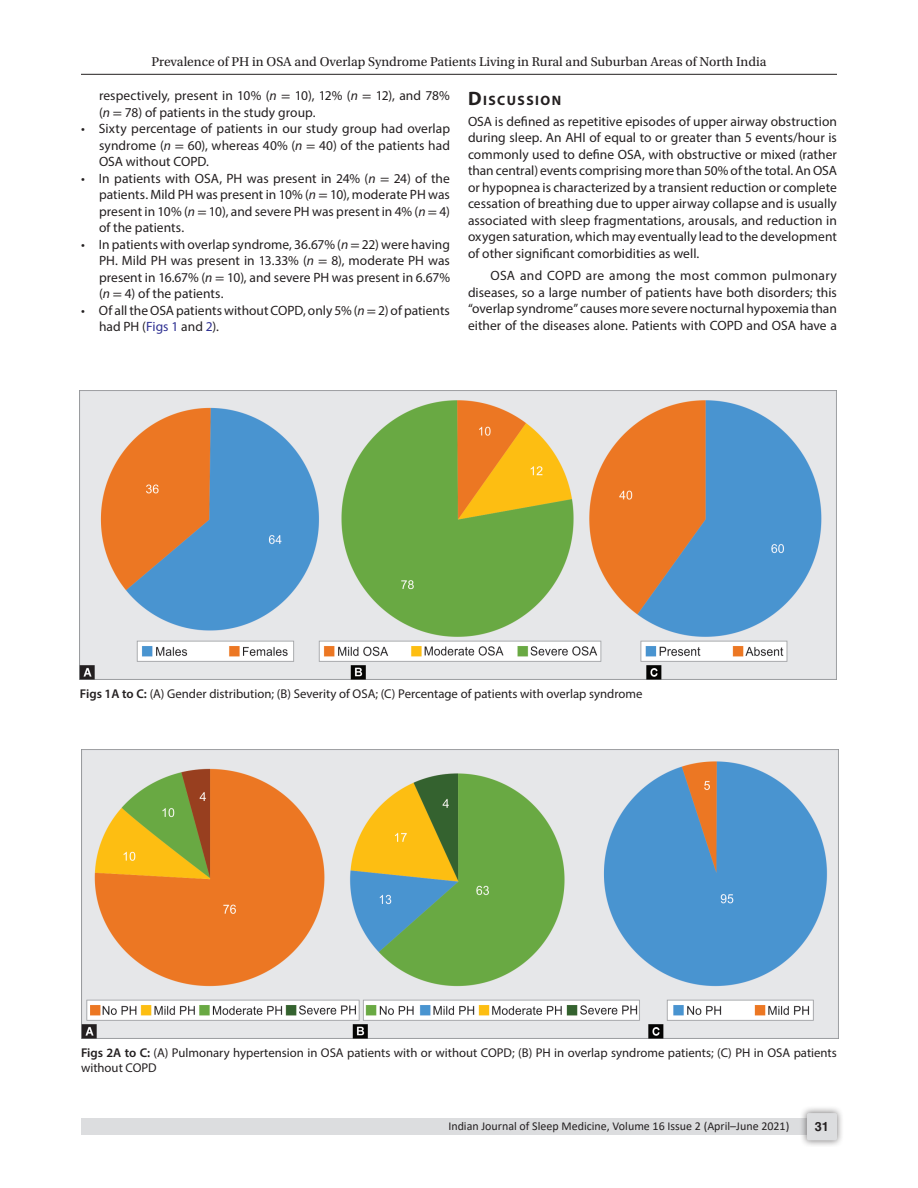
<style>
.page{position:relative;width:918px;height:1188px;background:#fff}
.page>*{position:absolute;margin:0;border:0;box-sizing:border-box;transform-origin:0 0}
.Head-1{font:700 13.65px "Myriad Pro";letter-spacing:.105em;color:#231f20}
.List-Bullet{font:13.5px/16.5px "Myriad Pro";letter-spacing:.005em;color:#231f20;text-align:justify}
.Para-NoIndent{font:13.5px/16.5px "Myriad Pro";letter-spacing:.005em;color:#231f20;text-align:justify}
.Para-Indent{font:13.5px/16.5px "Myriad Pro";letter-spacing:.005em;color:#231f20;text-align:justify}
.t1{font:13.5px "Utopia Std";color:#231f20}
.FigCaption{font:12.75px/15.3px "Myriad Pro";color:#231f20}
.t2{font:700 12.75px "Helvetica LT Std";color:#231f20}
.t3{font:12px "Calibri";color:#231f20}
.s1{font-style:italic}
.s2{font-family:"STIX General"}
.s3{color:#2e3092}
.s4{font-size:19.5px}
.s5{font-weight:600}
</style>
<div class="page">
<hr style="left:81px;top:74px;width:756px;height:1px;background:#231f20">
<div style="left:81px;top:1119px;width:756px;height:16px;background:#dcdddf"></div>
<div style="left:800px;top:1106px;width:44px;height:41px;background:#231f20;opacity:.61"></div>
<div style="left:807px;top:1113px;width:30px;height:27px;background:#dcdddf;border-radius:2px"></div>
<img style="left:80px;top:391px;width:757px;height:289px">
<img style="left:81px;top:750px;width:757px;height:289px">
<p class="t1" style="left:151px;top:55px;width:617px">Prevalence of PH in OSA and Overlap Syndrome Patients Living in Rural and Suburban Areas of North India</p>
<p class="List-Bullet" style="left:99px;top:87px;width:352px">respectively, present in 10% (<span class="s1">n</span> <span class="s2">=</span> 10), 12% (<span class="s1">n</span> <span class="s2">=</span> 12), and 78% (<span class="s1">n</span> <span class="s2">=</span> 78) of patients in the study group.</p>
<p class="List-Bullet" style="left:99px;top:120px;width:353px;text-indent:-18px">• Sixty percentage of patients in our study group had overlap syndrome (<span class="s1">n</span> <span class="s2">=</span> 60), whereas 40% (<span class="s1">n</span> <span class="s2">=</span> 40) of the patients had OSA without COPD.</p>
<p class="List-Bullet" style="left:99px;top:170px;width:353px;text-indent:-18px">• In patients with OSA, PH was present in 24% (<span class="s1">n</span> <span class="s2">=</span> 24) of the patients. Mild PH was present in 10% (<span class="s1">n</span> <span class="s2">=</span> 10), moderate PH was present in 10% (<span class="s1">n</span> <span class="s2">=</span> 10), and severe PH was present in 4% (<span class="s1">n</span> <span class="s2">=</span> 4) of the patients.</p>
<p class="List-Bullet" style="left:99px;top:236px;width:353px;text-indent:-18px">• In patients with overlap syndrome, 36.67% (<span class="s1">n</span> <span class="s2">=</span> 22) were having PH. Mild PH was present in 13.33% (<span class="s1">n</span> <span class="s2">=</span> 8), moderate PH was present in 16.67% (<span class="s1">n</span> <span class="s2">=</span> 10), and severe PH was present in 6.67% (<span class="s1">n</span> <span class="s2">=</span> 4) of the patients.</p>
<p class="List-Bullet" style="left:99px;top:302px;width:352px;text-indent:-18px">• Of all the OSA patients without COPD, only 5% (<span class="s1">n</span><span class="s2">=</span> 2) of patients had PH (<span class="s3">Figs 1</span> and <span class="s3">2</span>).</p>
<p class="Head-1" style="left:468px;top:91px;width:95px"><span class="s4">D</span>ISCUSSION</p>
<p class="Para-NoIndent" style="left:468px;top:113px;width:371px">OSA is defined as repetitive episodes of upper airway obstruction during sleep. An AHI of equal to or greater than 5 events/hour is commonly used to define OSA, with obstructive or mixed (rather than central) events comprising more than 50% of the total. An OSA or hypopnea is characterized by a transient reduction or complete cessation of breathing due to upper airway collapse and is usually associated with sleep fragmentations, arousals, and reduction in oxygen saturation, which may eventually lead to the development of other significant comorbidities as well.</p>
<p class="Para-Indent" style="left:468px;top:267px;width:371px;text-indent:22px">OSA and COPD are among the most common pulmonary diseases, so a large number of patients have both disorders; this “overlap syndrome” causes more severe nocturnal hypoxemia than either of the diseases alone. Patients with COPD and OSA have a</p>
<p class="FigCaption" style="left:80px;top:686px;width:564px"><span class="s5">Figs 1A to C:</span> (A) Gender distribution; (B) Severity of OSA; (C) Percentage of patients with overlap syndrome</p>
<p class="FigCaption" style="left:81px;top:1045px;width:757px"><span class="s5">Figs 2A to C:</span> (A) Pulmonary hypertension in OSA patients with or without COPD; (B) PH in overlap syndrome patients; (C) PH in OSA patients without COPD</p>
<p class="t3" style="left:448px;top:1117px;width:343px">Indian Journal of Sleep Medicine, Volume 16 Issue 2 (April–June 2021)</p>
<p class="t2" style="left:815px;top:1119px;width:16px">31</p>
</div>
